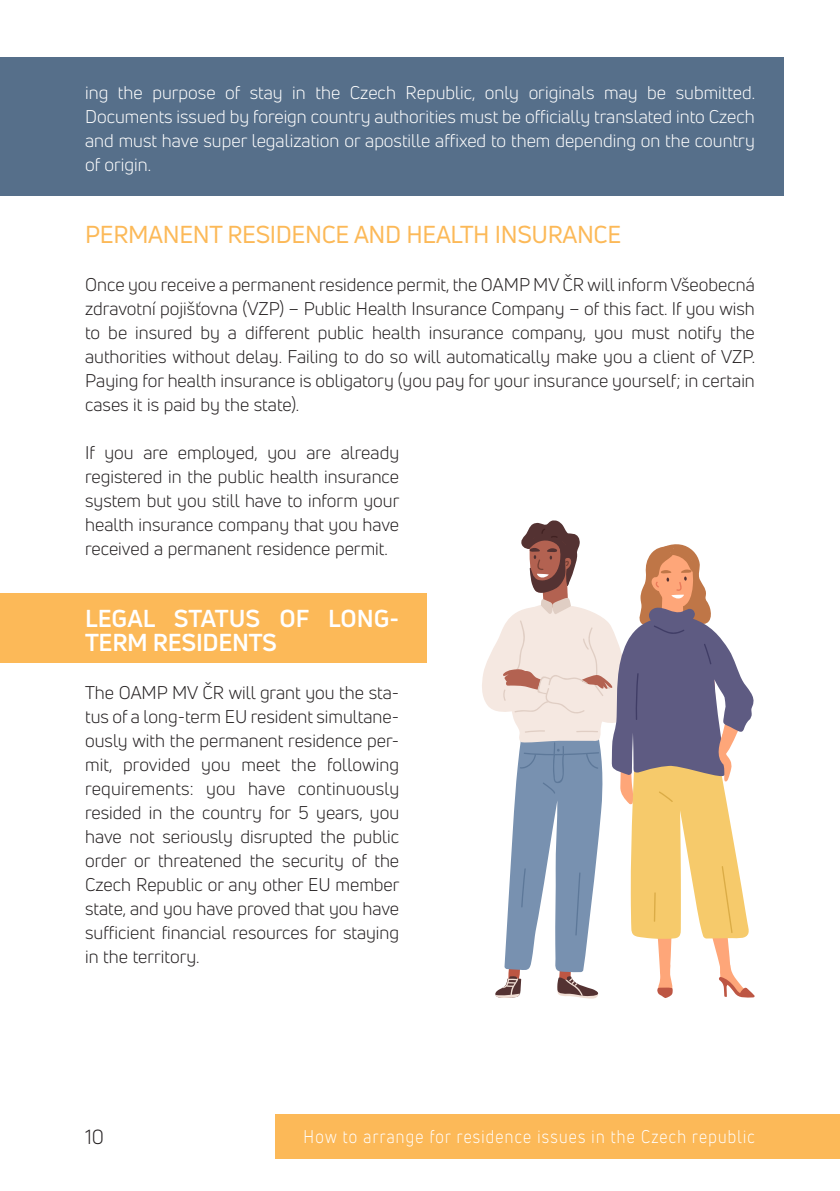
<style>
.page{position:relative;width:840px;height:1191px;background:#fff}
.page>*{position:absolute;margin:0;border:0;box-sizing:border-box;transform-origin:0 0}
.t1{font:24px "Uni Neue";letter-spacing:-.015em;color:#fcb958}
.t2{font:700 24px/24px "Uni Neue";letter-spacing:-.015em;color:#fff}
.t3{font:20px "Uni Neue";color:#231f20}
.t4{font:18px/24px "Uni Neue";color:#231f20;text-align:justify}
.t5{font:18px/24px "Uni Neue";color:#fff;text-align:justify}
.t6{font:18px "Uni Neue";letter-spacing:.08em;color:#fff;scale:.87 1}
</style>
<div class="page">
<div style="left:275px;top:1114px;width:564px;height:44px;background:#fcb958"></div>
<div style="left:0;top:57px;width:782px;height:139px;background:#566f8a"></div>
<div style="left:0;top:593px;width:427px;height:70px;background:#fcb958"></div>
<svg style="left:482px;top:520px;width:273px;height:479px"></svg>
<p class="t5" style="left:85px;top:80px;width:671px">ing the purpose of stay in the Czech Republic, only originals may be submitted.<br>Documents issued by foreign country authorities must be officially translated into Czech and must have super legalization or apostille affixed to them depending on the country of origin.</p>
<p class="t1" style="left:85px;top:219px;width:537px">PERMANENT RESIDENCE AND HEALTH INSURANCE</p>
<p class="t4" style="left:85px;top:272px;width:671px">Once you receive a permanent residence permit, the OAMP MV ČR will inform Všeobecná zdravotní pojišťovna (VZP) – Public Health Insurance Company – of this fact. If you wish to be insured by a different public health insurance company, you must notify the authorities without delay. Failing to do so will automatically make you a client of VZP.<br>Paying for health insurance is obligatory (you pay for your insurance yourself; in certain cases it is paid by the state).</p>
<p class="t4" style="left:85px;top:440px;width:316px">If you are employed, you are already registered in the public health insurance system but you still have to inform your health insurance company that you have received a permanent residence permit.</p>
<p class="t2" style="left:85px;top:606px;width:315px">LEGAL STATUS OF LONG-<br>TERM RESIDENTS</p>
<p class="t4" style="left:85px;top:680px;width:316px">The OAMP MV ČR will grant you the sta&shy;tus of a long-term EU resident simultane&shy;ously with the permanent residence per&shy;mit, provided you meet the following requirements: you have continuously resided in the country for 5 years, you have not seriously disrupted the public order or threatened the security of the Czech Republic or any other EU member state, and you have proved that you have sufficient financial resources for staying in the territory.</p>
<p class="t3" style="left:85px;top:1125px;width:20px">10</p>
<p class="t6" style="left:303px;top:1125px;width:520px">How to arrange for residence issues in the Czech republic</p>
</div>
